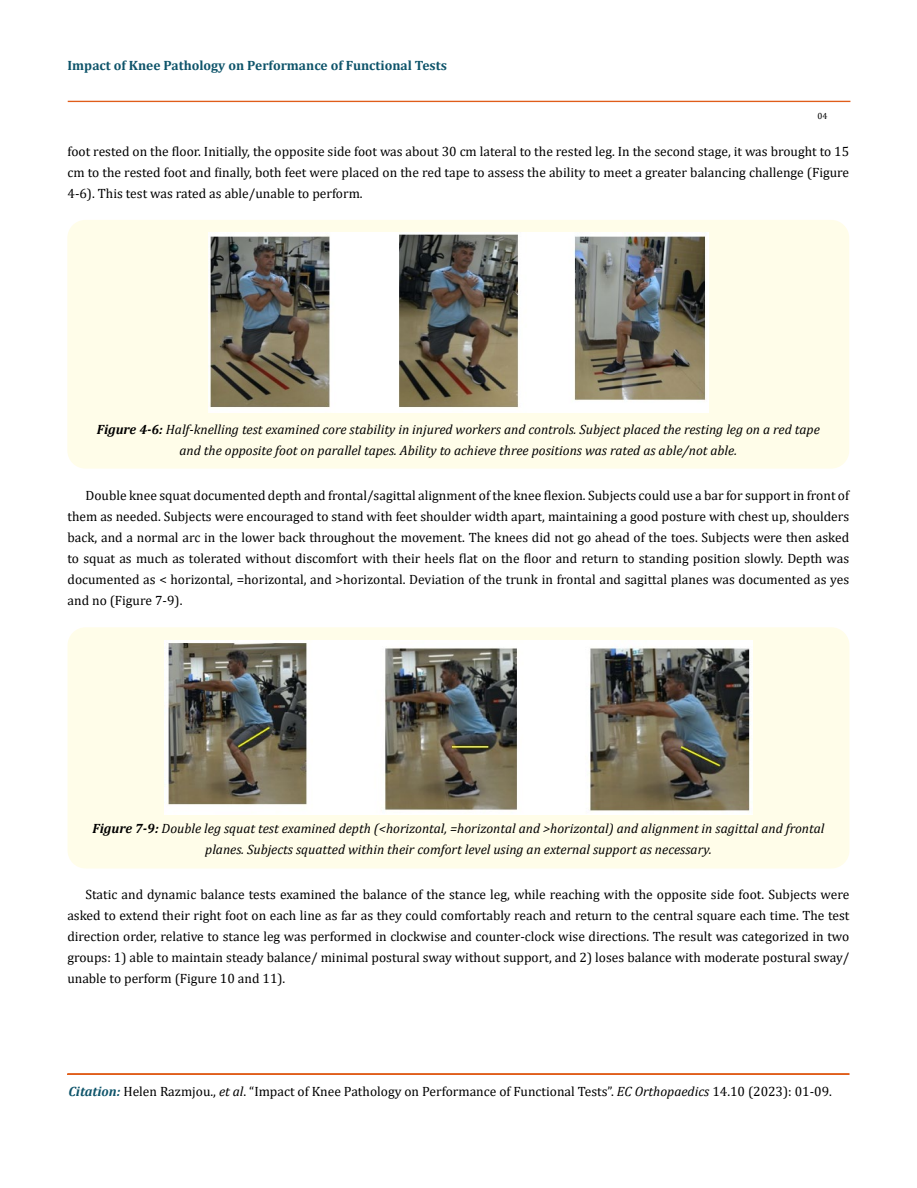
<style>
.page{position:relative;width:917px;height:1188px;background:#fff}
.page>*{position:absolute;margin:0;border:0;box-sizing:border-box;transform-origin:0 0}
.t1{font:13.5px/21px "Cambria";color:#000;text-align:justify}
.t2{font:italic 13.5px/21px "Cambria";color:#000;text-align:center}
.t3{font:700 13.5px "Cambria";color:#0e546a}
.t4{font:9px "Cambria";color:#000}
.s1{font-weight:700}
.s2{font-weight:700;font-style:italic;color:#0e546a}
.s3{font-style:italic}
</style>
<div class="page">
<div style="left:68px;top:101px;width:782px;height:1px;border:1px solid #e05d1a"></div>
<div style="left:67px;top:1074px;width:782px;height:1px;border:1px solid #e05d1a"></div>
<div style="left:67px;top:220px;width:782px;height:249px;background:#fffde9;border-radius:18px"></div>
<img style="left:208px;top:232px;width:500px;height:180px">
<div style="left:68px;top:627px;width:781px;height:242px;background:#fffde9;border-radius:18px"></div>
<img style="left:165px;top:640px;width:587px;height:174px">
<p class="t3" style="left:68px;top:56px;width:381px">Impact of Knee Pathology on Performance of Functional Tests</p>
<p class="t4" style="left:817px;top:110px;width:11px">04</p>
<p class="t1" style="left:67px;top:141px;width:783px">foot rested on the floor. Initially, the opposite side foot was about 30 cm lateral to the rested leg. In the second stage, it was brought to 15 cm to the rested foot and finally, both feet were placed on the red tape to assess the ability to meet a greater balancing challenge (Figure 4-6). This test was rated as able/unable to perform.</p>
<p class="t2" style="left:97px;top:419px;width:724px"><span class="s1">Figure 4-6:</span> Half-knelling test examined core stability in injured workers and controls. Subject placed the resting leg on a red tape and the opposite foot on parallel tapes. Ability to achieve three positions was rated as able/not able.</p>
<p class="t1" style="left:68px;top:485px;width:783px;text-indent:18px">Double knee squat documented depth and frontal/sagittal alignment of the knee flexion. Subjects could use a bar for support in front of them as needed. Subjects were encouraged to stand with feet shoulder width apart, maintaining a good posture with chest up, shoulders back, and a normal arc in the lower back throughout the movement. The knees did not go ahead of the toes. Subjects were then asked to squat as much as tolerated without discomfort with their heels flat on the floor and return to standing position slowly. Depth was documented as &lt; horizontal, =horizontal, and &gt;horizontal. Deviation of the trunk in frontal and sagittal planes was documented as yes and no (Figure 7-9).</p>
<p class="t2" style="left:93px;top:817px;width:733px"><span class="s1">Figure 7-9:</span> Double leg squat test examined depth (&lt;horizontal, =horizontal and &gt;horizontal) and alignment in sagittal and frontal planes. Subjects squatted within their comfort level using an external support as necessary.</p>
<p class="t1" style="left:67px;top:883px;width:783px;text-indent:18px">Static and dynamic balance tests examined the balance of the stance leg, while reaching with the opposite side foot. Subjects were asked to extend their right foot on each line as far as they could comfortably reach and return to the central square each time. The test direction order, relative to stance leg was performed in clockwise and counter-clock wise directions. The result was categorized in two groups: 1) able to maintain steady balance/ minimal postural sway without support, and 2) loses balance with moderate postural sway/ unable to perform (Figure 10 and 11).</p>
<p class="t1" style="left:68px;top:1081px;width:765px"><span class="s2">Citation:</span> Helen Razmjou., <span class="s3">et al</span>. “Impact of Knee Pathology on Performance of Functional Tests”. <span class="s3">EC Orthopaedics</span> 14.10 (2023): 01-09.</p>
</div>
